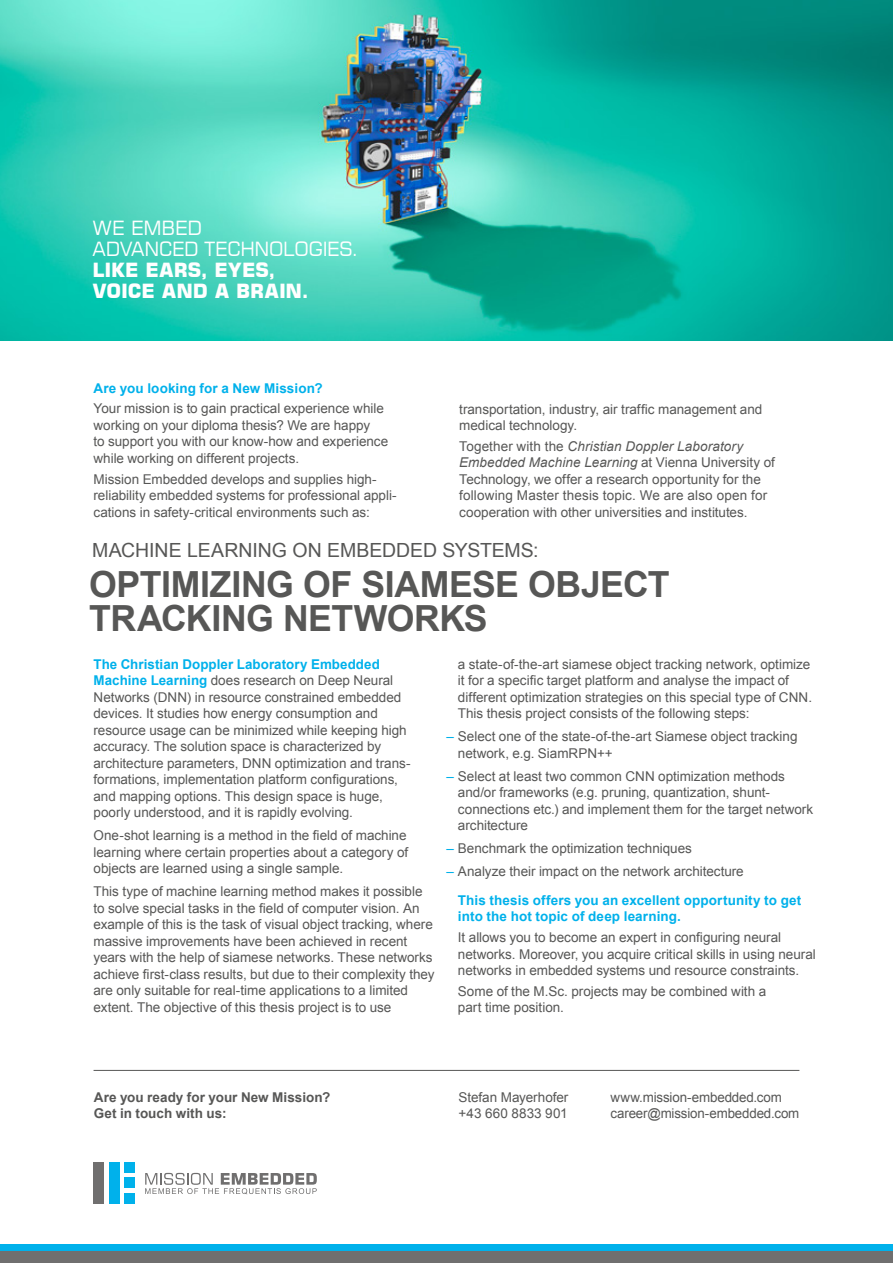
<style>
.page{position:relative;width:893px;height:1263px;background:#fff}
.page>*{position:absolute;margin:0;border:0;box-sizing:border-box;transform-origin:0 0}
.t1{font:700 36px/34.5px "Arial";letter-spacing:-.01em;color:#575756}
.t2{font:19.5px "Arial";letter-spacing:-.005em;color:#575756}
.t3{font:700 19.5px/21px "Square 721 BT";color:#fff}
.t4{font:19.5px/21px "Square 721 BT";letter-spacing:-.01em;color:#fff}
.t5{font:13.5px/16.5px "Arial";letter-spacing:-.005em;color:#575756}
.t6{font:700 13.5px/29px "Arial";letter-spacing:.005em;color:#00b1eb}
.t7{font:700 13.5px/16.5px "Arial";color:#575756}
.s1{font-style:italic}
.s2{font-weight:700;color:#00b1eb}
.s3{color:#00b1eb}
.s4{font-weight:400}
.s5{font-weight:400;color:#575756}
</style>
<div class="page">
<img style="left:0;top:0;width:893px;height:340px">
<svg style="left:145px;top:1173px;width:172px;height:21px"></svg>
<div style="left:94px;top:1162px;width:10px;height:41px;background:#706f6f"></div>
<div style="left:109px;top:1162px;width:10px;height:41px;background:#00b1eb"></div>
<div style="left:124px;top:1162px;width:11px;height:10px;background:#00b1eb"></div>
<div style="left:124px;top:1178px;width:11px;height:10px;background:#00b1eb"></div>
<div style="left:124px;top:1193px;width:11px;height:10px;background:#00b1eb"></div>
<div style="left:0;top:1250px;width:893px;height:13px;background:#706f6f"></div>
<div style="left:0;top:1244px;width:893px;height:6px;background:#00b1eb"></div>
<hr style="left:94px;top:1070px;width:705px;height:1px;background:#575756">
<h2 class="t4" style="left:92px;top:217px;width:268px">WE EMBED<br>ADVANCED TECHNOLOGIES.</h2>
<h2 class="t3" style="left:92px;top:259px;width:218px">LIKE EARS, EYES,<br>VOICE AND A BRAIN.</h2>
<p class="t6" style="left:94px;top:374px;width:231px">Are you looking for a New Mission?</p>
<p class="t5" style="left:94px;top:400px;width:296px">Your mission is to gain practical experience while working on your diploma thesis? We are happy<br>to support you with our know-how and experience while working on different projects.</p>
<p class="t5" style="left:94px;top:471px;width:305px">Mission Embedded develops and supplies high&shy;reliability embedded systems for professional appli&shy;cations in safety-critical environments such as:</p>
<p class="t5" style="left:459px;top:401px;width:305px">transportation, industry, air traffic management and medical technology.</p>
<p class="t5" style="left:459px;top:438px;width:317px">Together with the <span class="s1">Christian Doppler Laboratory Embedded Machine Learning</span> at Vienna University of Technology, we offer a research opportunity for the following Master thesis topic. We are also open for cooperation with other universities and institutes.</p>
<h2 class="t2" style="left:92px;top:538px;width:448px">MACHINE LEARNING ON EMBEDDED SYSTEMS:</h2>
<h1 class="t1" style="left:89px;top:568px;width:582px">OPTIMIZING OF SIAMESE OBJECT<br>TRACKING NETWORKS</h1>
<p class="t5" style="left:94px;top:656px;width:318px"><span class="s2">The Christian Doppler Laboratory Embedded Machine Learning</span> does research on Deep Neural Networks (DNN) in resource constrained embedded devices. It studies how energy consumption and resource usage can be minimized while keeping high accuracy. The solution space is characterized by architecture parameters, DNN optimization and trans&shy;formations, implementation platform configurations, and mapping options. This design space is huge, poorly understood, and it is rapidly evolving.</p>
<p class="t5" style="left:94px;top:827px;width:316px">One-shot learning is a method in the field of machine learning where certain properties about a category of objects are learned using a single sample.</p>
<p class="t5" style="left:94px;top:883px;width:343px">This type of machine learning method makes it possible to solve special tasks in the field of computer vision. An example of this is the task of visual object tracking, where massive improvements have been achieved in recent years with the help of siamese networks. These networks achieve first-class results, but due to their complexity they are only suitable for real-time applications to a limited extent. The objective of this thesis project is to use</p>
<p class="t5" style="left:458px;top:656px;width:356px">a state-of-the-art siamese object tracking network, optimize it for a specific target platform and analyse the impact of different optimization strategies on this special type of CNN.<br>This thesis project consists of the following steps:</p>
<p class="t5" style="left:458px;top:728px;width:341px;text-indent:-11px"><span class="s3">–</span> Select one of the state-of-the-art Siamese object tracking network, e.g. SiamRPN++</p>
<p class="t5" style="left:458px;top:768px;width:357px;text-indent:-11px"><span class="s3">–</span> Select at least two common CNN optimization methods and/or frameworks (e.g. pruning, quantization, shunt&shy;connections etc.) and implement them for the target network architecture</p>
<p class="t5" style="left:446px;top:840px;width:247px"><span class="s3">–</span> Benchmark the optimization techniques</p>
<p class="t6" style="left:458px;top:857px;width:345px;text-indent:-11px"><span class="s4">–</span> <span class="s5">Analyze their impact on the network architecture<br></span>This thesis offers you an excellent opportunity to get</p>
<p class="t6" style="left:458px;top:902px;width:225px">into the hot topic of deep learning.</p>
<p class="t5" style="left:458px;top:929px;width:359px">It allows you to become an expert in configuring neural networks. Moreover, you acquire critical skills in using neural networks in embedded systems und resource constraints.</p>
<p class="t5" style="left:458px;top:983px;width:310px">Some of the M.Sc. projects may be combined with a part time position.</p>
<p class="t7" style="left:94px;top:1089px;width:238px">Are you ready for your New Mission?<br>Get in touch with us:</p>
<p class="t5" style="left:610px;top:1089px;width:190px">www.mission-embedded.com career@mission-embedded.com</p>
<p class="t5" style="left:459px;top:1089px;width:111px">Stefan Mayerhofer +43 660 8833 901</p>
</div>
